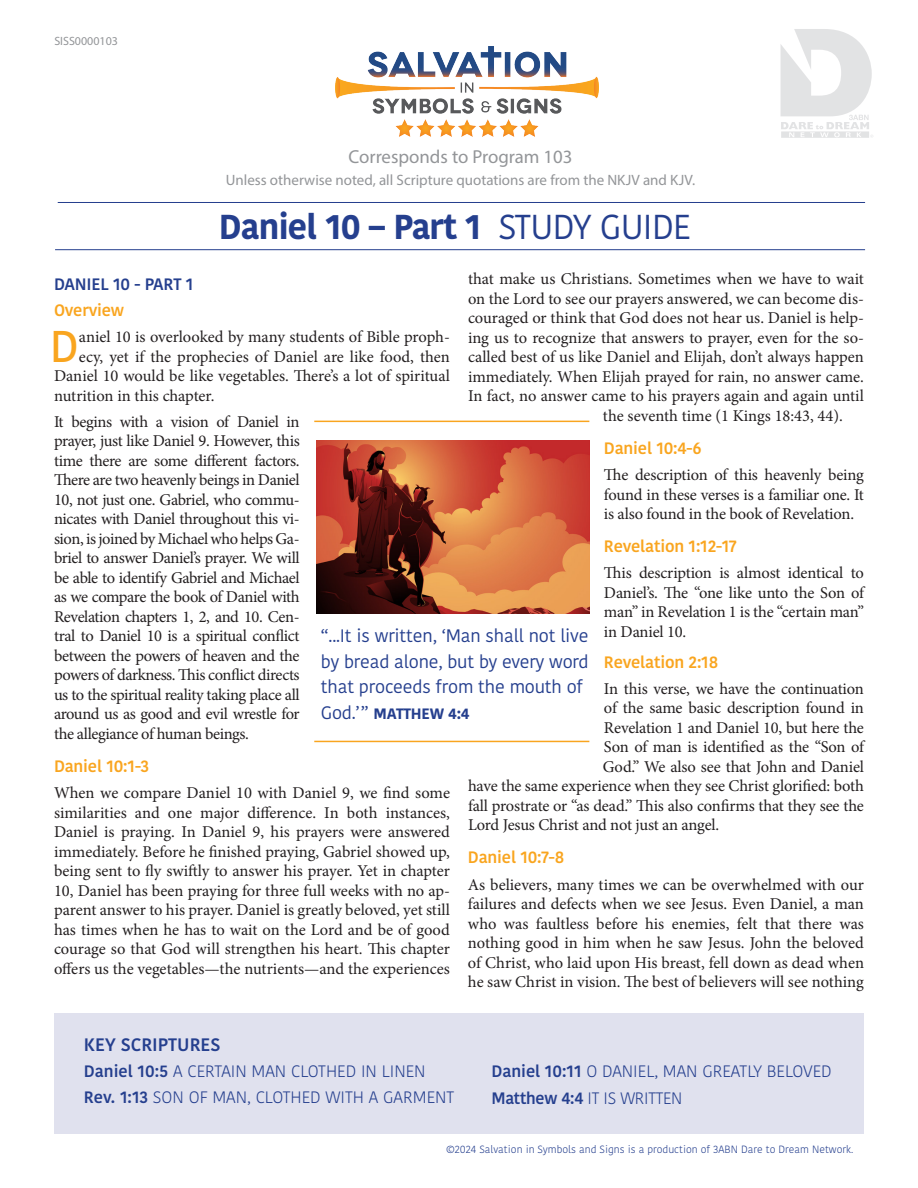
<style>
.page{position:relative;width:918px;height:1188px;background:#fff}
.page>*{position:absolute;margin:0;border:0;box-sizing:border-box;transform-origin:0 0}
.With_drop_cap{font:500 44.25px "Kohinoor Bangla";color:#f9a51f}
.t1{font:700 34.5px "Kohinoor Bangla";letter-spacing:-.02em;color:#253f8e}
.t2{font:18.75px "Myriad Pro";color:#939598}
.t3{font:18px/25.5px "Kohinoor Bangla";letter-spacing:-.01em;color:#253f8e;text-align:justify}
.t4{font:600 18px "Kohinoor Bangla";color:#253f8e}
.With_drop_cap-2{font:16.5px/19.5px "Minion Pro";letter-spacing:-.005em;color:#231f20;text-align:justify}
.t5{font:300 16.5px "Kohinoor Bangla";color:#253f8e}
.With_drop_cap-3{font:600 16.5px "Kohinoor Bangla";letter-spacing:-.01em;color:#f9a51f}
.With_drop_cap-4{font:600 16.5px "Kohinoor Bangla";letter-spacing:-.01em;color:#253f8e}
.t6{font:15px "Myriad Pro";color:#939598}
.t7{font:700 15px "Kohinoor Bangla";letter-spacing:-.01em;color:#253f8e}
.t8{font:12px "Myriad Pro";color:#939598}
.t9{font:300 10.5px "Kohinoor Bangla";color:#253f8e}
.s1{font-weight:400}
.s2{font-weight:400;font-size:18px}
.s3{font-weight:600}
</style>
<div class="page">
<div style="left:54px;top:1013px;width:810px;height:121px;background:#e0e1ee"></div>
<hr style="left:314px;top:421px;width:275px;height:1px;background:#f9a51f">
<hr style="left:314px;top:741px;width:275px;height:1px;background:#f9a51f">
<img style="left:317px;top:440px;width:272px;height:174px">
<img style="left:335px;top:47px;width:264px;height:89px">
<svg style="left:781px;top:29px;width:92px;height:109px"></svg>
<hr style="left:58px;top:202px;width:807px;height:1px;background:#253f8e">
<hr style="left:55px;top:249px;width:810px;height:1px;background:#253f8e">
<p class="t8" style="left:54px;top:33px;width:65px">SISS0000103</p>
<p class="t2" style="left:348px;top:145px;width:226px">Corresponds to Program 103</p>
<p class="t6" style="left:226px;top:171px;width:471px">Unless otherwise noted, all Scripture quotations are from the NKJV and KJV.</p>
<p class="t1" style="left:219px;top:196px;width:474px">Daniel 10 – Part 1 <span class="s1">STUDY GUIDE</span></p>
<p class="With_drop_cap-2" style="left:468px;top:269px;width:397px">that make us Christians. Sometimes when we have to wait</p>
<p class="With_drop_cap-2" style="left:468px;top:289px;width:398px">on the Lord to see our prayers answered, we can become dis-</p>
<p class="With_drop_cap-2" style="left:468px;top:308px;width:398px">couraged or think that God does not hear us. Daniel is help-</p>
<p class="With_drop_cap-2" style="left:468px;top:328px;width:398px">ing us to recognize that answers to prayer, even for the so-</p>
<p class="With_drop_cap-2" style="left:468px;top:347px;width:397px">called best of us like Daniel and Elijah, don’t always happen</p>
<p class="With_drop_cap-2" style="left:468px;top:367px;width:397px">immediately. When Elijah prayed for rain, no answer came.</p>
<p class="With_drop_cap-2" style="left:468px;top:386px;width:397px">In fact, no answer came to his prayers again and again until</p>
<p class="With_drop_cap-2" style="left:603px;top:406px;width:242px">the seventh time (1 Kings 18:43, 44).</p>
<p class="With_drop_cap-3" style="left:604px;top:434px;width:99px">Daniel 10:4-6</p>
<p class="With_drop_cap-2" style="left:604px;top:465px;width:262px">The description of this heavenly being found in these verses is a familiar one. It is also found in the book of Revelation.</p>
<p class="With_drop_cap-3" style="left:604px;top:532px;width:135px">Revelation 1:12-17</p>
<p class="With_drop_cap-2" style="left:604px;top:563px;width:262px">This description is almost identical to Daniel’s. The “one like unto the Son of man” in Revelation 1 is the “certain man” in Daniel 10.</p>
<p class="With_drop_cap-3" style="left:604px;top:648px;width:116px">Revelation 2:18</p>
<p class="With_drop_cap-2" style="left:604px;top:679px;width:262px">In this verse, we have the continuation</p>
<p class="With_drop_cap-2" style="left:604px;top:698px;width:262px">of the same basic description found in</p>
<p class="With_drop_cap-2" style="left:604px;top:718px;width:262px">Revelation 1 and Daniel 10, but here the</p>
<p class="With_drop_cap-2" style="left:604px;top:737px;width:262px">Son of man is identified as the “Son of</p>
<p class="With_drop_cap-2" style="left:603px;top:757px;width:263px">God.” We also see that John and Daniel</p>
<p class="With_drop_cap-2" style="left:468px;top:776px;width:397px">have the same experience when they see Christ glorified: both</p>
<p class="With_drop_cap-2" style="left:468px;top:796px;width:397px">fall prostrate or “as dead.” This also confirms that they see the</p>
<p class="With_drop_cap-2" style="left:468px;top:815px;width:253px">Lord Jesus Christ and not just an angel.</p>
<p class="With_drop_cap-3" style="left:468px;top:844px;width:98px">Daniel 10:7-8</p>
<p class="With_drop_cap-2" style="left:468px;top:875px;width:398px">As believers, many times we can be overwhelmed with our failures and defects when we see Jesus. Even Daniel, a man who was faultless before his enemies, felt that there was nothing good in him when he saw Jesus. John the beloved of Christ, who laid upon His breast, fell down as dead when he saw Christ in vision. The best of believers will see nothing</p>
<p class="With_drop_cap-4" style="left:54px;top:270px;width:141px">DANIEL 10 - PART 1</p>
<p class="With_drop_cap-3" style="left:54px;top:296px;width:72px">Overview</p>
<p class="With_drop_cap" style="left:50px;top:311px;width:30px">D</p>
<p class="With_drop_cap-2" style="left:79px;top:327px;width:373px">aniel 10 is overlooked by many students of Bible proph-</p>
<p class="With_drop_cap-2" style="left:79px;top:347px;width:373px">ecy, yet if the prophecies of Daniel are like food, then</p>
<p class="With_drop_cap-2" style="left:54px;top:366px;width:397px">Daniel 10 would be like vegetables. There’s a lot of spiritual</p>
<p class="With_drop_cap-2" style="left:54px;top:386px;width:162px">nutrition in this chapter.</p>
<p class="With_drop_cap-2" style="left:54px;top:412px;width:247px">It begins with a vision of Daniel in prayer, just like Daniel 9. However, this time there are some different factors.<br>There are two heavenly beings in Daniel 10, not just one. Gabriel, who commu&shy;nicates with Daniel throughout this vi&shy;sion, is joined by Michael who helps Ga&shy;briel to answer Daniel’s prayer. We will be able to identify Gabriel and Michael as we compare the book of Daniel with Revelation chapters 1, 2, and 10. Cen&shy;tral to Daniel 10 is a spiritual conflict between the powers of heaven and the powers of darkness. This conflict directs us to the spiritual reality taking place all around us as good and evil wrestle for the allegiance of human beings.</p>
<p class="With_drop_cap-3" style="left:54px;top:752px;width:97px">Daniel 10:1-3</p>
<p class="With_drop_cap-2" style="left:54px;top:783px;width:398px">When we compare Daniel 10 with Daniel 9, we find some similarities and one major difference. In both instances, Daniel is praying. In Daniel 9, his prayers were answered immediately. Before he finished praying, Gabriel showed up, being sent to fly swiftly to answer his prayer. Yet in chapter 10, Daniel has been praying for three full weeks with no ap&shy;parent answer to his prayer. Daniel is greatly beloved, yet still has times when he has to wait on the Lord and be of good courage so that God will strengthen his heart. This chapter offers us the vegetables—the nutrients—and the experiences</p>
<p class="t3" style="left:321px;top:623px;width:269px">“...It is written, ‘Man shall not live by bread alone, but by every word that proceeds from the mouth of</p>
<p class="t7" style="left:321px;top:700px;width:150px"><span class="s2">God.’”</span> MATTHEW 4:4</p>
<p class="t4" style="left:84px;top:1030px;width:138px">KEY SCRIPTURES</p>
<p class="t5" style="left:84px;top:1059px;width:343px"><span class="s3">Daniel 10:5</span> A CERTAIN MAN CLOTHED IN LINEN</p>
<p class="t5" style="left:84px;top:1085px;width:372px"><span class="s3">Rev. 1:13</span> SON OF MAN, CLOTHED WITH A GARMENT</p>
<p class="t5" style="left:491px;top:1059px;width:342px"><span class="s3">Daniel 10:11</span> O DANIEL, MAN GREATLY BELOVED</p>
<p class="t5" style="left:491px;top:1086px;width:193px"><span class="s3">Matthew 4:4</span> IT IS WRITTEN</p>
<p class="t9" style="left:446px;top:1141px;width:409px">©2024 Salvation in Symbols and Signs is a production of 3ABN Dare to Dream Network.</p>
</div>
